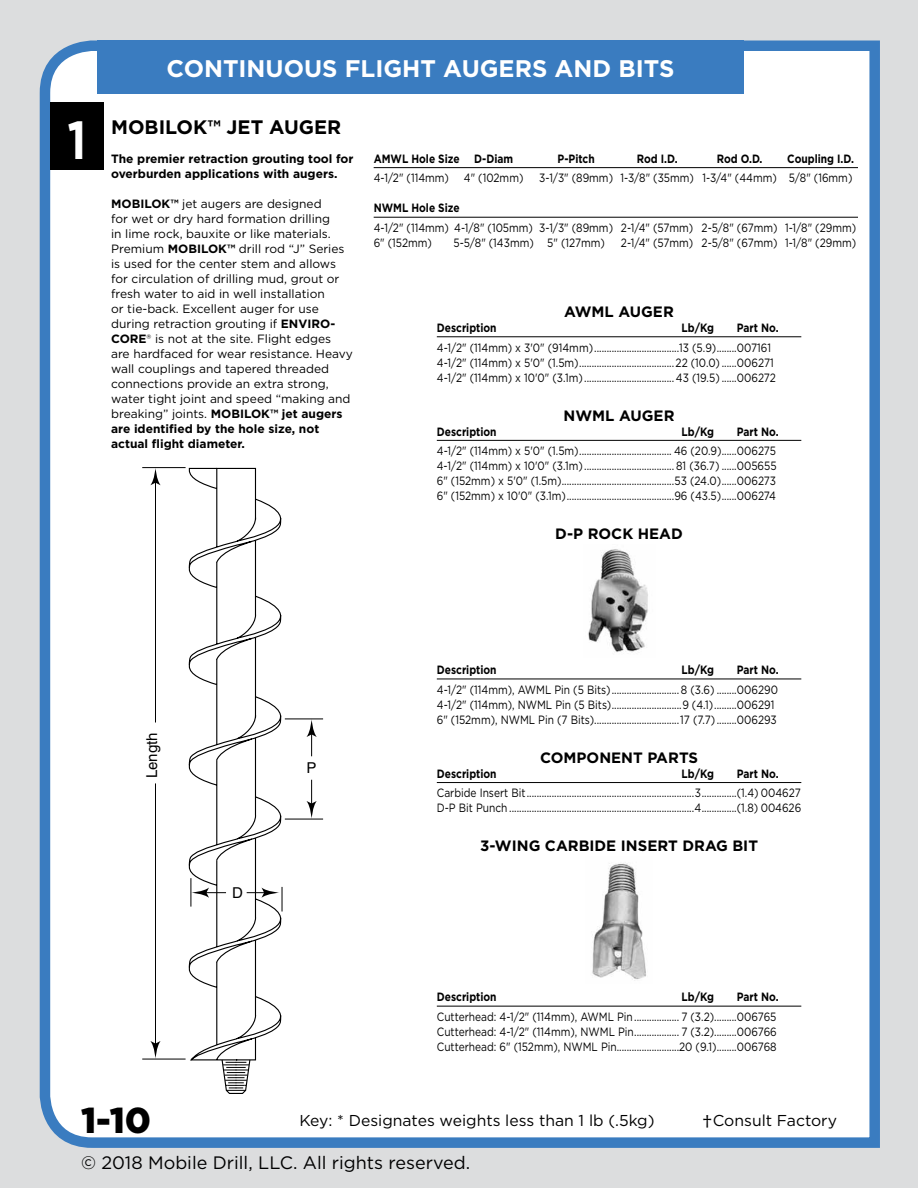
<style>
.page{position:relative;width:918px;height:1188px;background:#dcddde}
.page>*{position:absolute;margin:0;border:0;box-sizing:border-box;transform-origin:0 0}
.t1{font:700 53.55px "Gotham";color:#fff;scale:.84 1}
.t2{font:900 36px "Gotham";color:#000}
.t3{font:27px "Gotham";color:#000}
.t4{font:700 24px "Gotham";color:#fff}
.t5{font:700 19.5px "Gotham";color:#000}
.t6{font:18px "Gotham";color:#000}
.t7{font:15.75px "Gotham";color:#000}
.t8{font:700 15px "Gotham";color:#000}
.t9{font:15px "Helvetica";color:#000}
.t10{font:12px/15px "Gotham";color:#000;scale:.85 1}
.t11{font:12px/15px "Gotham";color:#000}
.t12{font:700 12px "Gotham";color:#000;scale:.85 1}
.t13{font:700 12px/15px "Gotham";color:#000}
.s1{font-weight:700}
</style>
<div class="page">
<div style="left:39px;top:40px;width:841px;height:1108px;background:#fff"></div>
<div style="left:97px;top:40px;width:647px;height:54px;background:#3a7cc0"></div>
<div style="left:50px;top:102px;width:54px;height:68px;background:#000"></div>
<hr style="left:437px;top:336px;width:364px;height:1px;background:#000">
<hr style="left:437px;top:440px;width:364px;height:1px;background:#000">
<hr style="left:437px;top:679px;width:364px;height:1px;background:#000">
<hr style="left:437px;top:782px;width:364px;height:1px;background:#000">
<hr style="left:437px;top:1006px;width:364px;height:1px;background:#000">
<img style="left:583px;top:544px;width:72px;height:114px">
<img style="left:585px;top:856px;width:68px;height:127px">
<hr style="left:374px;top:167px;width:484px;height:1px;background:#000">
<hr style="left:374px;top:217px;width:484px;height:1px;background:#000">
<svg style="left:188px;top:467px;width:97px;height:594px;background:#efefef"></svg>
<hr style="left:142px;top:467px;width:44px;height:1px;background:#000">
<hr style="left:142px;top:1059px;width:44px;height:1px;background:#000">
<svg style="left:150px;top:468px;width:11px;height:17px"></svg>
<svg style="left:150px;top:1041px;width:11px;height:18px"></svg>
<hr style="left:155px;top:478px;width:1px;height:245px;background:#000">
<hr style="left:155px;top:783px;width:1px;height:262px;background:#000">
<svg style="left:306px;top:780px;width:11px;height:39px"></svg>
<svg style="left:306px;top:719px;width:11px;height:37px"></svg>
<hr style="left:285px;top:718px;width:38px;height:1px;background:#000">
<hr style="left:285px;top:819px;width:38px;height:1px;background:#000">
<svg style="left:190px;top:878px;width:36px;height:29px"></svg>
<svg style="left:247px;top:887px;width:36px;height:25px"></svg>
<svg style="left:221px;top:1059px;width:30px;height:35px"></svg>
<h1 class="t1" style="left:67px;top:105px;width:24px">1</h1>
<h3 class="t4" style="left:166px;top:52px;width:510px">CONTINUOUS FLIGHT AUGERS AND BITS</h3>
<h3 class="t5" style="left:111px;top:115px;width:232px">MOBILOK™ JET AUGER</h3>
<p class="t13" style="left:111px;top:151px;width:244px">The premier retraction grouting tool for overburden applications with augers.</p>
<p class="t11" style="left:111px;top:196px;width:243px"><span class="s1">MOBILOK™</span> jet augers are designed<br>for wet or dry hard formation drilling<br>in lime rock, bauxite or like materials.<br>Premium <span class="s1">MOBILOK™</span> drill rod “J” Series is used for the center stem and allows for circulation of drilling mud, grout or fresh water to aid in well installation<br>or tie-back. Excellent auger for use during retraction grouting if <span class="s1">ENVIRO-CORE</span>® is not at the site. Flight edges<br>are hardfaced for wear resistance. Heavy wall couplings and tapered threaded connections provide an extra strong, water tight joint and speed “making and breaking” joints. <span class="s1">MOBILOK™ jet augers are identified by the hole size, not actual flight diameter.</span></p>
<p class="t12" style="left:374px;top:151px;width:166px">AMWL Hole Size D-Diam</p>
<p class="t12" style="left:558px;top:151px;width:45px">P-Pitch</p>
<p class="t12" style="left:637px;top:151px;width:50px">Rod I.D.</p>
<p class="t12" style="left:717px;top:151px;width:55px">Rod O.D.</p>
<p class="t12" style="left:787px;top:151px;width:80px">Coupling I.D.</p>
<p class="t10" style="left:374px;top:170px;width:178px">4-1/2" (114mm) 4" (102mm)</p>
<p class="t10" style="left:539px;top:170px;width:370px">3-1/3" (89mm) 1-3/8" (35mm) 1-3/4" (44mm) 5/8" (16mm)</p>
<p class="t12" style="left:374px;top:200px;width:103px">NWML Hole Size</p>
<p class="t10" style="left:374px;top:220px;width:569px">4-1/2" (114mm) 4-1/8" (105mm) 3-1/3" (89mm) 2-1/4" (57mm) 2-5/8" (67mm) 1-1/8" (29mm)<br>6" (152mm)</p>
<p class="t10" style="left:453px;top:235px;width:180px">5-5/8" (143mm) 5" (127mm)</p>
<p class="t10" style="left:621px;top:235px;width:278px">2-1/4" (57mm) 2-5/8" (67mm) 1-1/8" (29mm)</p>
<p class="t8" style="left:564px;top:302px;width:111px">AWML AUGER</p>
<p class="t12" style="left:437px;top:320px;width:72px">Description</p>
<p class="t12" style="left:681px;top:320px;width:40px">Lb/Kg</p>
<p class="t12" style="left:737px;top:320px;width:51px">Part No.</p>
<p class="t10" style="left:437px;top:340px;width:401px">4-1/2" (114mm) x 3'0" (914mm) ..................................13 (5.9)........007161<br>4-1/2" (114mm) x 5'0" (1.5m)......................................22 (10.0) ......006271<br>4-1/2" (114mm) x 10'0" (3.1m) .................................... 43 (19.5) ......006272</p>
<p class="t8" style="left:564px;top:405px;width:112px">NWML AUGER</p>
<p class="t12" style="left:437px;top:423px;width:72px">Description</p>
<p class="t12" style="left:681px;top:423px;width:40px">Lb/Kg</p>
<p class="t12" style="left:737px;top:423px;width:51px">Part No.</p>
<p class="t10" style="left:437px;top:443px;width:401px;text-align:justify">4-1/2" (114mm) x 5'0" (1.5m)..................................... 46 (20.9)......006275<br>4-1/2" (114mm) x 10'0" (3.1m) .................................... 81 (36.7) ......005655<br>6" (152mm) x 5'0" (1.5m).............................................53 (24.0)......006273<br>6" (152mm) x 10'0" (3.1m)...........................................96 (43.5)......006274</p>
<p class="t8" style="left:555px;top:524px;width:129px">D-P ROCK HEAD</p>
<p class="t9" style="left:143px;top:778px;width:47px;rotate:-90deg">Length</p>
<p class="t9" style="left:232px;top:884px;width:12px">D</p>
<p class="t9" style="left:307px;top:759px;width:12px">P</p>
<p class="t12" style="left:437px;top:662px;width:72px">Description</p>
<p class="t12" style="left:681px;top:662px;width:40px">Lb/Kg</p>
<p class="t12" style="left:737px;top:662px;width:51px">Part No.</p>
<p class="t10" style="left:437px;top:682px;width:403px">4-1/2" (114mm), AWML Pin (5 Bits) ........................... 8 (3.6) ........006290<br>4-1/2" (114mm), NWML Pin (5 Bits)............................9 (4.1).........006291<br>6" (152mm), NWML Pin (7 Bits)..................................17 (7.7) ........006293</p>
<p class="t8" style="left:540px;top:747px;width:160px">COMPONENT PARTS</p>
<p class="t12" style="left:437px;top:765px;width:72px">Description</p>
<p class="t12" style="left:681px;top:765px;width:40px">Lb/Kg</p>
<p class="t12" style="left:737px;top:765px;width:51px">Part No.</p>
<p class="t10" style="left:437px;top:785px;width:430px">Carbide Insert Bit ...................................................................3..............(1.4) 004627<br>D-P Bit Punch ..........................................................................4..............(1.8) 004626</p>
<p class="t8" style="left:480px;top:836px;width:280px">3-WING CARBIDE INSERT DRAG BIT</p>
<p class="t12" style="left:437px;top:989px;width:72px">Description</p>
<p class="t12" style="left:681px;top:989px;width:40px">Lb/Kg</p>
<p class="t12" style="left:737px;top:989px;width:51px">Part No.</p>
<p class="t10" style="left:437px;top:1009px;width:402px;text-align:justify">Cutterhead: 4-1/2" (114mm), AWML Pin.................. 7 (3.2).........006765<br>Cutterhead: 4-1/2" (114mm), NWML Pin.................. 7 (3.2).........006766<br>Cutterhead: 6" (152mm), NWML Pin.........................20 (9.1)........006768</p>
<h2 class="t2" style="left:81px;top:1096px;width:72px">1-10</h2>
<h3 class="t7" style="left:713px;top:1111px;width:126px">Consult Factory</h3>
<h3 class="t7" style="left:299px;top:1111px;width:357px">Key: * Designates weights less than 1 lb (.5kg)</h3>
<h3 class="t3" style="left:702px;top:1107px;width:13px">†</h3>
<h3 class="t6" style="left:81px;top:1151px;width:391px">© 2018 Mobile Drill, LLC. All rights reserved.</h3>
</div>
